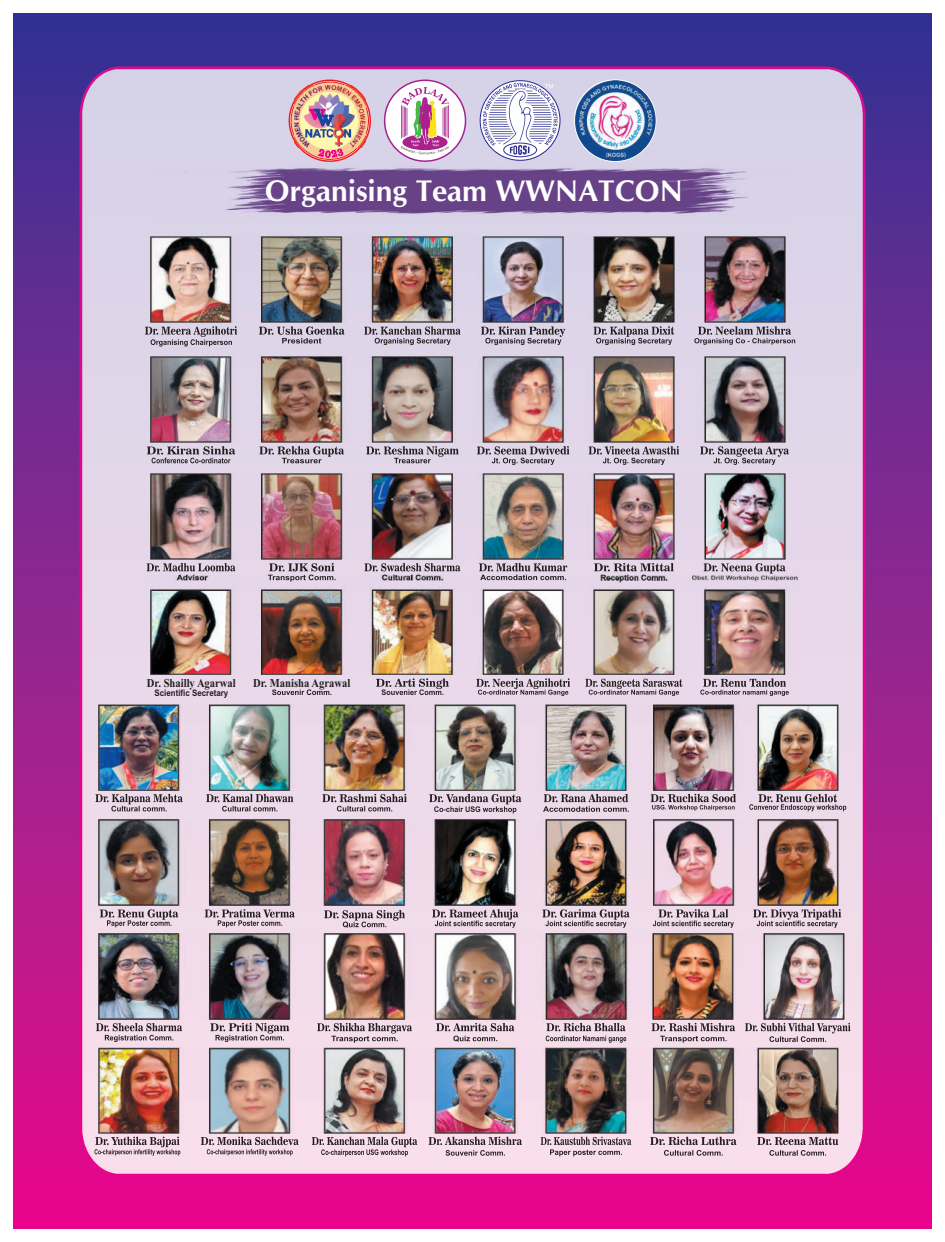
<style>
.page{position:relative;width:945px;height:1242px;background:#fff}
.page>*{position:absolute;margin:0;border:0;box-sizing:border-box;transform-origin:0 0}
.t1{font:700 30px "CG Omega";color:#fff}
.t2{font:700 12px "Times New Roman";color:#231f20;scale:.88 1}
.t3{font:700 9px "Arial";color:#231f20;scale:.88 1}
</style>
<div class="page">
<div style="left:14px;top:14px;width:918px;height:1215px;background:linear-gradient(to bottom,#353793,#e90d8b)"></div>
<img style="left:79px;top:66px;width:786px;height:1110px">
<img style="left:393px;top:85px;width:64px;height:71px">
<svg style="left:289px;top:80px;width:82px;height:82px"></svg>
<svg style="left:292px;top:83px;width:76px;height:76px"></svg>
<img style="left:295px;top:85px;width:70px;height:63px">
<img style="left:355px;top:106px;width:10px;height:41px">
<img style="left:303px;top:94px;width:52px;height:69px">
<div style="left:385px;top:80px;width:81px;height:81px;background:#fff;border-radius:50%"></div>
<svg style="left:401px;top:85px;width:48px;height:76px"></svg>
<div style="left:384px;top:80px;width:82px;height:82px;border:2px solid #a2238e;border-radius:50%"></div>
<svg style="left:480px;top:80px;width:81px;height:81px"></svg>
<img style="left:575px;top:80px;width:81px;height:81px;border-radius:50%">
<img style="left:148px;top:164px;width:648px;height:54px">
<svg style="left:145px;top:326px;width:92px;height:21px;background:#b0a8b7"></svg>
<svg style="left:259px;top:326px;width:86px;height:18px;background:#b4acbb"></svg>
<svg style="left:364px;top:326px;width:97px;height:19px;background:#ada5b4"></svg>
<svg style="left:694px;top:326px;width:101px;height:19px;background:#aea6b5"></svg>
<img style="left:150px;top:237px;width:635px;height:86px">
<svg style="left:481px;top:326px;width:84px;height:19px;background:#aaa2b1"></svg>
<svg style="left:594px;top:326px;width:80px;height:19px;background:#a8a0af"></svg>
<svg style="left:147px;top:563px;width:88px;height:17px"></svg>
<svg style="left:365px;top:563px;width:95px;height:12px"></svg>
<svg style="left:704px;top:563px;width:82px;height:11px"></svg>
<img style="left:150px;top:474px;width:635px;height:85px">
<svg style="left:594px;top:563px;width:80px;height:12px"></svg>
<svg style="left:651px;top:794px;width:85px;height:17px"></svg>
<svg style="left:147px;top:446px;width:88px;height:17px"></svg>
<svg style="left:259px;top:446px;width:85px;height:17px"></svg>
<svg style="left:366px;top:446px;width:93px;height:17px;background:#b5abba"></svg>
<img style="left:150px;top:357px;width:635px;height:85px">
<svg style="left:477px;top:446px;width:92px;height:19px;background:#b4aab9"></svg>
<svg style="left:589px;top:446px;width:90px;height:19px;background:#b5aab9"></svg>
<svg style="left:700px;top:446px;width:89px;height:19px;background:#b5abba"></svg>
<img style="left:98px;top:705px;width:740px;height:85px">
<img style="left:150px;top:575px;width:647px;height:100px">
<svg style="left:476px;top:678px;width:94px;height:18px;background:#b2a5b1"></svg>
<svg style="left:95px;top:794px;width:88px;height:17px"></svg>
<svg style="left:543px;top:794px;width:86px;height:18px;background:#b2a4af"></svg>
<svg style="left:324px;top:910px;width:81px;height:18px"></svg>
<svg style="left:432px;top:909px;width:86px;height:19px;background:#b8a8b3"></svg>
<svg style="left:96px;top:1023px;width:86px;height:19px;background:#bfabb5"></svg>
<svg style="left:317px;top:1023px;width:95px;height:20px;background:#c3b0ba"></svg>
<svg style="left:652px;top:1023px;width:83px;height:20px;background:#c2aeb8"></svg>
<svg style="left:312px;top:1137px;width:105px;height:19px;background:#c1acb5"></svg>
<svg style="left:100px;top:909px;width:78px;height:18px"></svg>
<svg style="left:429px;top:794px;width:92px;height:19px;background:#b6a7b3"></svg>
<svg style="left:650px;top:1137px;width:87px;height:19px;background:#c6b0ba"></svg>
<svg style="left:429px;top:1137px;width:93px;height:19px;background:#c6b1bb"></svg>
<svg style="left:541px;top:1137px;width:90px;height:19px;background:#c3adb7"></svg>
<svg style="left:94px;top:1137px;width:86px;height:19px;background:#bda8b2"></svg>
<svg style="left:749px;top:794px;width:97px;height:17px;background:#b5a6b2"></svg>
<svg style="left:268px;top:563px;width:68px;height:19px"></svg>
<svg style="left:585px;top:679px;width:97px;height:17px;background:#b1a4b0"></svg>
<svg style="left:700px;top:678px;width:89px;height:18px;background:#b4a7b3"></svg>
<svg style="left:206px;top:794px;width:87px;height:17px"></svg>
<svg style="left:322px;top:794px;width:85px;height:17px"></svg>
<svg style="left:205px;top:909px;width:90px;height:18px;background:#bdacb7"></svg>
<img style="left:98px;top:820px;width:740px;height:85px">
<svg style="left:542px;top:909px;width:88px;height:19px;background:#baa9b4"></svg>
<svg style="left:653px;top:909px;width:81px;height:19px;background:#bdacb7"></svg>
<svg style="left:753px;top:909px;width:88px;height:19px;background:#b9a8b3"></svg>
<svg style="left:210px;top:1023px;width:79px;height:19px;background:#bca9b3"></svg>
<svg style="left:436px;top:1023px;width:78px;height:19px"></svg>
<svg style="left:546px;top:1023px;width:80px;height:20px;background:#bba8b2"></svg>
<img style="left:98px;top:934px;width:746px;height:85px">
<svg style="left:745px;top:1023px;width:105px;height:19px;background:#c5b1bc"></svg>
<svg style="left:201px;top:1137px;width:98px;height:19px;background:#c1acb6"></svg>
<img style="left:98px;top:1047px;width:741px;height:86px">
<svg style="left:757px;top:1137px;width:81px;height:19px;background:#c5afba"></svg>
<svg style="left:376px;top:678px;width:73px;height:17px"></svg>
<svg style="left:479px;top:563px;width:88px;height:17px"></svg>
<svg style="left:272px;top:689px;width:59px;height:6px"></svg>
<h1 class="t1" style="left:265px;top:178px;width:420px">Organising Team WWNATCON</h1>
<p class="t2" style="left:147px;top:678px;width:103px">Dr. Shailly Agarwal</p>
<p class="t3" style="left:155px;top:689px;width:85px">Scientific Secretary</p>
<p class="t2" style="left:253px;top:678px;width:112px">Dr. Manisha Agrawal</p>
</div>
